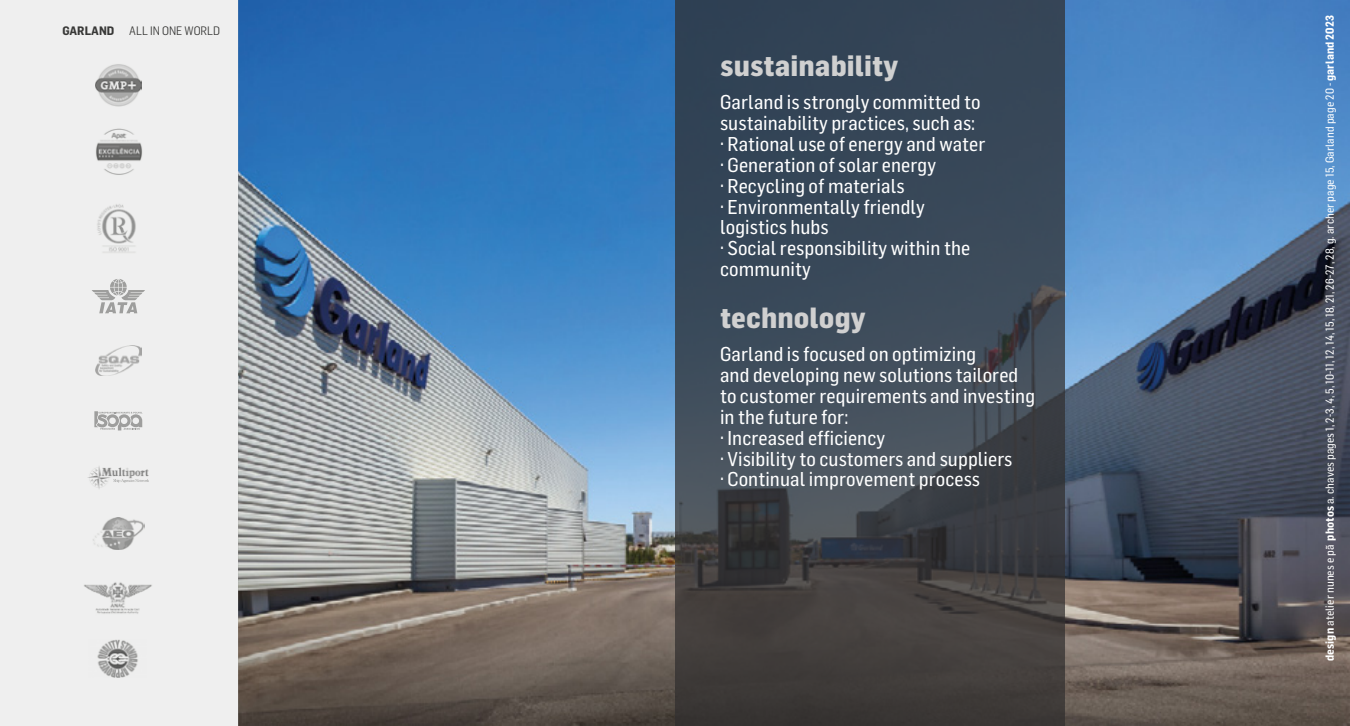
<style>
.page{position:relative;width:1350px;height:726px;background:#fff}
.page>*{position:absolute;margin:0;border:0;box-sizing:border-box;transform-origin:0 0}
.t1{font:800 28.6px "Flama Semicond";letter-spacing:.005em;color:#d0d0d0}
.t2{font:19.6px/20.8px "Flama Semicond Basic";letter-spacing:.005em;color:#fff}
.t3{font:12px "Flama Semicond";color:#3c3c3b}
.t4{font:11.4px "Flama Semicond Basic";letter-spacing:.005em;color:#fff}
.s1{font-weight:700}
.s2{font-family:"Flama Semicond";font-weight:700}
</style>
<div class="page">
<img style="left:239px;top:0;width:1110px;height:726px">
<div style="left:0;top:0;width:239px;height:726px;background:#efefef"></div>
<svg style="left:675px;top:0;width:389px;height:726px;background:#3c454f"></svg>
<p class="t3" style="left:62px;top:24px;width:159px"><span class="s1">GARLAND</span> ALL IN ONE WORLD</p>
<h1 class="t1" style="left:720px;top:49px;width:180px">sustainability</h1>
<p class="t2" style="left:720px;top:91px;width:267px">Garland is strongly committed to sustainability practices, such as:<br>. Rational use of energy and water . Generation of solar energy<br>. Recycling of materials<br>. Environmentally friendly logistics hubs<br>. Social responsibility within the community</p>
<h1 class="t1" style="left:720px;top:301px;width:147px">technology</h1>
<p class="t2" style="left:720px;top:343px;width:316px">Garland is focused on optimizing<br>and developing new solutions tailored to customer requirements and investing in the future for:<br>. Increased efficiency<br>. Visibility to customers and suppliers<br>. Continual improvement process</p>
<p class="t4" style="left:1322px;top:661px;width:647px;rotate:-90deg"><span class="s2">design</span> atelier nunes e pã <span class="s2">photos</span> a. chaves pages 1, 2-3, 4, 5, 10-11, 12, 14, 15, 18, 21, 26-27, 28, g. archer page 15, Garland page 20 - <span class="s2">garland 2023</span></p>
</div>
